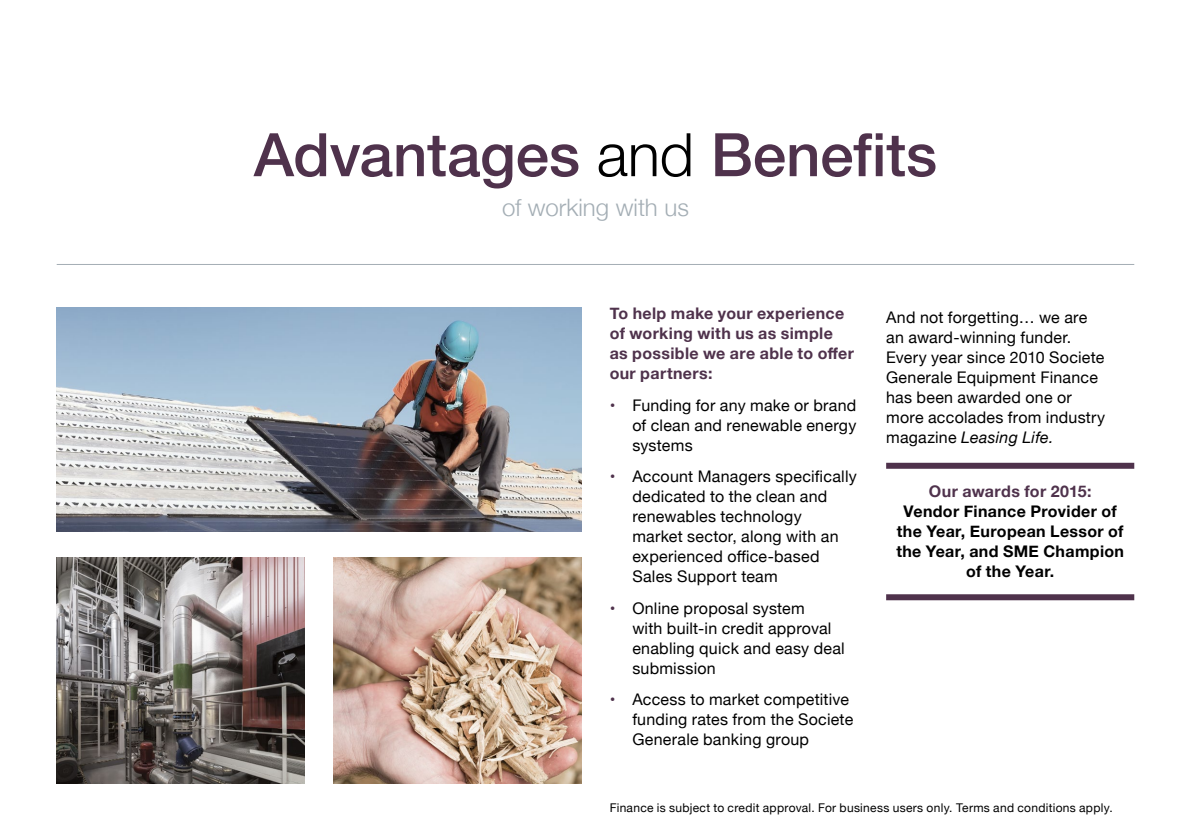
<style>
.page{position:relative;width:1191px;height:840px;background:#fff}
.page>*{position:absolute;margin:0;border:0;box-sizing:border-box;transform-origin:0 0}
.t1{font:500 60px "Helvetica Neue";letter-spacing:-.005em;color:#4f324c}
.t2{font:300 24px "Helvetica Neue";color:#a4aeb5}
.t3{font:16px/20px "Helvetica Neue";letter-spacing:.015em;color:#000}
.t4{font:700 16px/20px "Helvetica Neue";letter-spacing:.025em;color:#4f324c}
.t5{font:700 16px/20px "Helvetica Neue";letter-spacing:.025em;color:#000;text-align:center}
.t6{font:12px "Helvetica Neue";letter-spacing:.025em;color:#000}
.s1{font-weight:300;color:#000}
.s2{color:#4f324c}
.s3{font-style:italic}
</style>
<div class="page">
<hr style="left:57px;top:264px;width:1077px;height:1px;background:#a4aeb5">
<img style="left:57px;top:308px;width:524px;height:223px">
<div style="left:886px;top:462px;width:248px;height:6px;background:#4f324c"></div>
<div style="left:886px;top:594px;width:248px;height:6px;background:#4f324c"></div>
<img style="left:333px;top:557px;width:248px;height:225px">
<img style="left:57px;top:557px;width:248px;height:225px">
<h1 class="t1" style="left:254px;top:106px;width:685px">Advantages <span class="s1">and</span> Benefits</h1>
<h2 class="t2" style="left:502px;top:188px;width:188px">of working with us</h2>
<p class="t4" style="left:609px;top:304px;width:246px">To help make your experience of working with us as simple as possible we are able to offer our partners:</p>
<p class="t3" style="left:632px;top:395px;width:225px;text-align:justify;text-indent:-23px"><span class="s2">•</span> Funding for any make or brand of clean and renewable energy systems</p>
<p class="t3" style="left:632px;top:467px;width:226px;text-indent:-23px"><span class="s2">•</span> Account Managers specifically dedicated to the clean and renewables technology<br>market sector, along with an experienced office-based<br>Sales Support team</p>
<p class="t3" style="left:632px;top:598px;width:214px;text-indent:-23px"><span class="s2">•</span> Online proposal system<br>with built-in credit approval enabling quick and easy deal submission</p>
<p class="t3" style="left:632px;top:689px;width:222px;text-indent:-23px"><span class="s2">•</span> Access to market competitive funding rates from the Societe<br>Generale banking group</p>
<p class="t3" style="left:886px;top:308px;width:221px">And not forgetting… we are an award-winning funder.<br>Every year since 2010 Societe<br>Generale Equipment Finance has been awarded one or more accolades from industry magazine <span class="s3">Leasing Life.</span></p>
<p class="t4" style="left:929px;top:481px;width:164px">Our awards for 2015:</p>
<p class="t5" style="left:896px;top:501px;width:229px">Vendor Finance Provider of the Year, European Lessor of the Year, and SME Champion of the Year.</p>
<p class="t6" style="left:609px;top:798px;width:504px">Finance is subject to credit approval. For business users only. Terms and conditions apply.</p>
</div>
